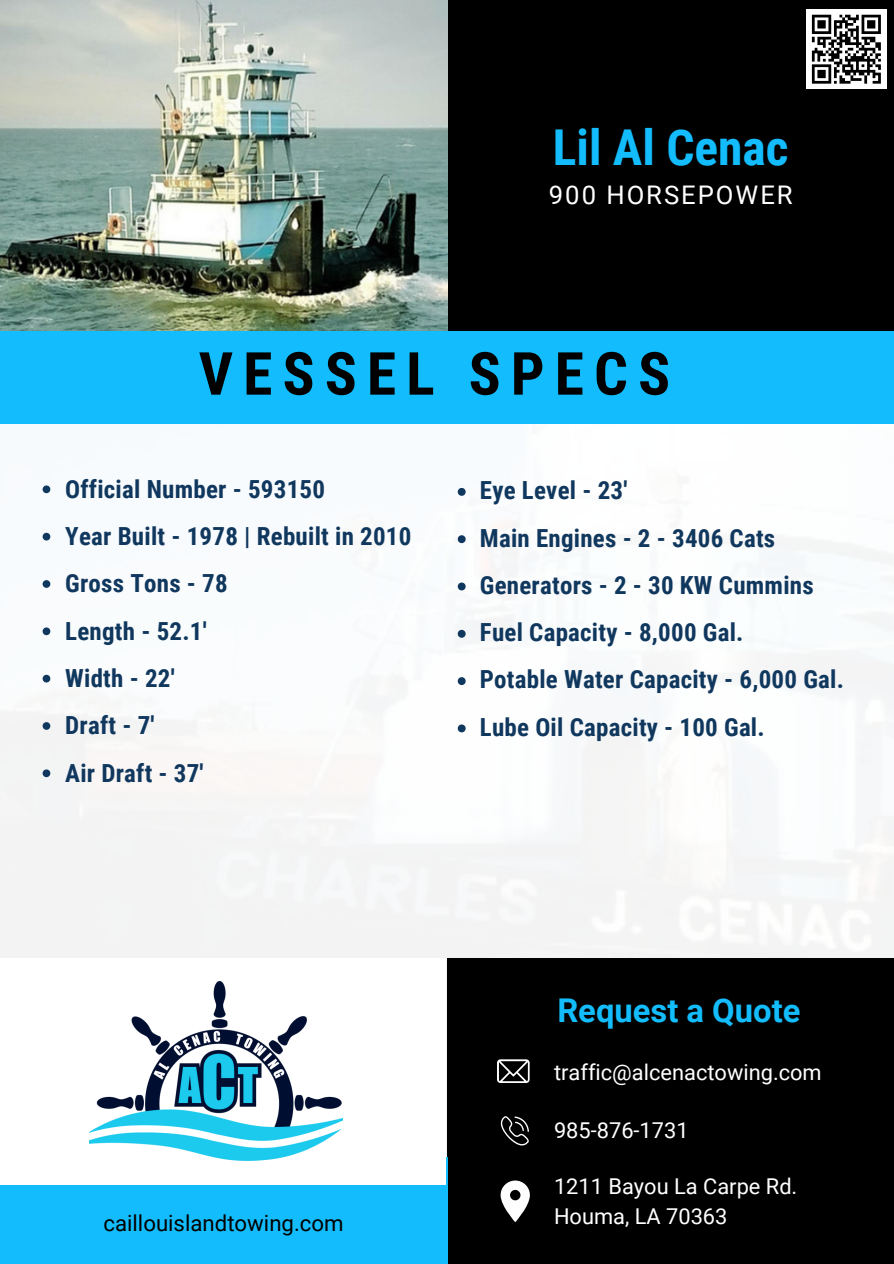
<style>
.page{position:relative;width:894px;height:1264px;background:#fff}
.page>*{position:absolute;margin:0;border:0;box-sizing:border-box;transform-origin:0 0}
.t1{font:700 59.4px "Roboto Condensed";letter-spacing:.17em;color:#000}
.t2{font:700 49.5px "Roboto Condensed";color:#13bdfd}
.t3{font:700 32.7px "Roboto";color:#13bdfd}
.t4{font:25.65px "Roboto";letter-spacing:.075em;color:#fff}
.t5{font:700 24.9px/47.2px "Roboto Condensed";letter-spacing:.01em;color:#10375d}
.t6{font:22.2px "Roboto";color:#000}
.t7{font:21.75px/30.5px "Roboto";color:#fff}
</style>
<div class="page">
<img style="left:0;top:423px;width:893px;height:734px">
<div style="left:447px;top:958px;width:446px;height:305px;background:#000"></div>
<div style="left:0;top:0;width:893px;height:335px;background:#000"></div>
<div style="left:0;top:1157px;width:447px;height:106px;background:#13bdfd"></div>
<div style="left:0;top:958px;width:445px;height:226px;background:#fff"></div>
<img style="left:89px;top:981px;width:254px;height:179px">
<img style="left:0;top:0;width:447px;height:332px">
<svg style="left:497px;top:1059px;width:32px;height:23px"></svg>
<svg style="left:500px;top:1116px;width:29px;height:29px"></svg>
<svg style="left:500px;top:1180px;width:29px;height:42px"></svg>
<div style="left:0;top:332px;width:893px;height:91px;background:#13bdfd"></div>
<svg style="left:43px;top:485px;width:7px;height:8px"></svg>
<svg style="left:43px;top:533px;width:7px;height:7px"></svg>
<svg style="left:43px;top:580px;width:7px;height:8px"></svg>
<svg style="left:43px;top:627px;width:7px;height:8px"></svg>
<svg style="left:43px;top:674px;width:7px;height:8px"></svg>
<svg style="left:43px;top:722px;width:7px;height:7px"></svg>
<svg style="left:43px;top:769px;width:7px;height:8px"></svg>
<svg style="left:457px;top:488px;width:8px;height:8px"></svg>
<svg style="left:457px;top:535px;width:8px;height:8px"></svg>
<svg style="left:457px;top:582px;width:8px;height:8px"></svg>
<svg style="left:457px;top:630px;width:8px;height:7px"></svg>
<svg style="left:457px;top:677px;width:8px;height:8px"></svg>
<svg style="left:457px;top:724px;width:8px;height:8px"></svg>
<div style="left:806px;top:9px;width:80px;height:80px;background:#fff"></div>
<svg style="left:811px;top:15px;width:69px;height:69px"></svg>
<h2 class="t2" style="left:553px;top:119px;width:237px">Lil Al Cenac</h2>
<p class="t4" style="left:548px;top:181px;width:245px">900 HORSEPOWER</p>
<h1 class="t1" style="left:199px;top:339px;width:473px">VESSEL SPECS</h1>
<p class="t5" style="left:65px;top:465px;width:347px">Official Number - 593150<br>Year Built - 1978 | Rebuilt in 2010<br>Gross Tons - 78<br>Length - 52.1'<br>Width - 22'<br>Draft - 7'<br>Air Draft - 37'</p>
<p class="t5" style="left:479px;top:467px;width:365px">Eye Level - 23'<br>Main Engines - 2 - 3406 Cats<br>Generators - 2 - 30 KW Cummins<br>Fuel Capacity - 8,000 Gal.<br>Potable Water Capacity - 6,000 Gal.<br>Lube Oil Capacity - 100 Gal.</p>
<p class="t6" style="left:103px;top:1210px;width:242px">caillouislandtowing.com</p>
<h3 class="t3" style="left:557px;top:991px;width:244px">Request a Quote</h3>
<p class="t7" style="left:554px;top:1057px;width:269px">traffic@alcenactowing.com</p>
<p class="t7" style="left:554px;top:1114px;width:136px">985-876-1731</p>
<p class="t7" style="left:554px;top:1171px;width:245px">1211 Bayou La Carpe Rd.<br>Houma, LA 70363</p>
</div>
